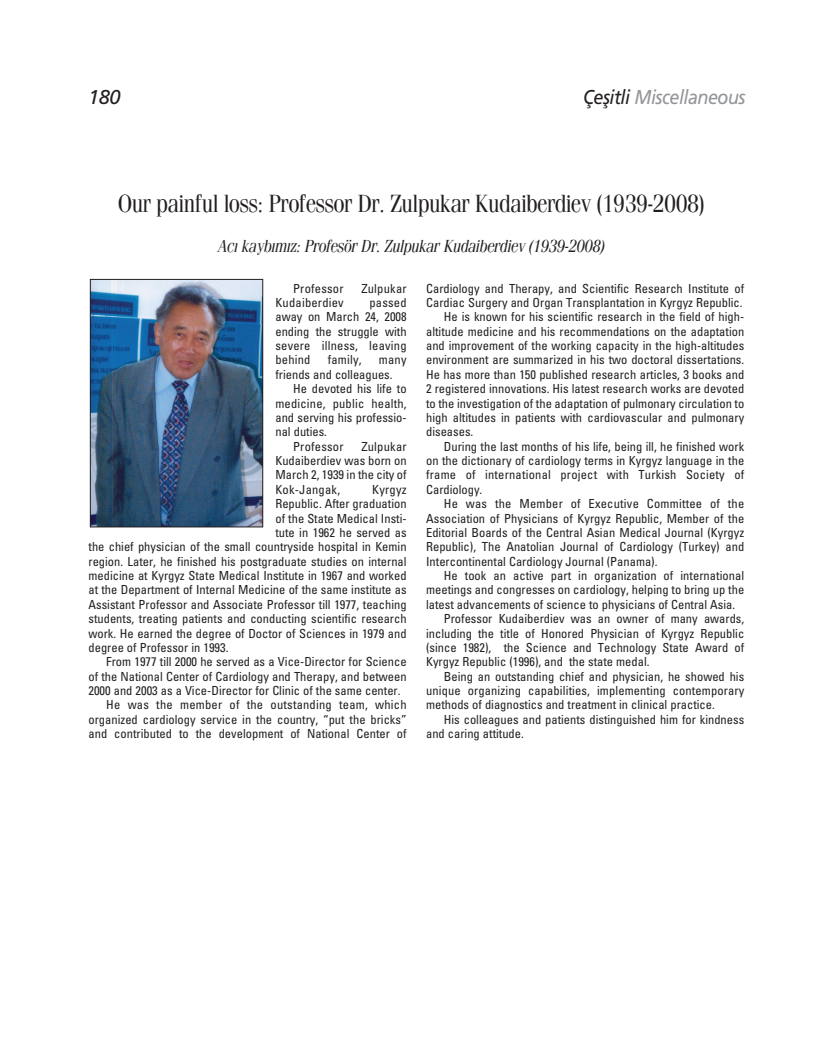
<style>
.page{position:relative;width:833px;height:1063px;background:#fff}
.page>*{position:absolute;margin:0;border:0;box-sizing:border-box;transform-origin:0 0}
.t1{font:25px "Fenice";letter-spacing:-.025em;color:#231f20;scale:.9 1}
.t2{font:italic 20px "Frutiger";letter-spacing:-.03em;color:#939598;scale:.9 1}
.t3{font:italic 20px "Frutiger";color:#231f20}
.t4{font:italic 17.5px "Fenice";letter-spacing:-.025em;color:#231f20;scale:.9 1}
.t5{font:condensed 12.5px/14.4px "Univers";color:#231f20;text-align:justify}
.t6{font:condensed 12.5px "Univers";letter-spacing:.02em;color:#231f20}
.s1{color:#231f20}
</style>
<div class="page">
<img style="left:92px;top:281px;width:169px;height:244px">
<div style="left:90px;top:279px;width:173px;height:248px;border:1px solid #231f20"></div>
<h2 class="t3" style="left:88px;top:89px;width:34px">180</h2>
<h2 class="t2" style="left:583px;top:89px;width:182px"><span class="s1">Çeflitli</span> Miscellaneous</h2>
<h1 class="t1" style="left:118px;top:195px;width:653px">Our painful loss: Professor Dr. Zulpukar Kudaiberdiev (1939-2008)</h1>
<h3 class="t4" style="left:217px;top:240px;width:431px">Ac› kayb›m›z: Profesör Dr. Zulpukar Kudaiberdiev (1939-2008)</h3>
<p class="t6" style="left:293px;top:284px;width:52px">Professor</p>
<p class="t6" style="left:361px;top:284px;width:47px">Zulpukar</p>
<p class="t6" style="left:275px;top:298px;width:70px">Kudaiberdiev</p>
<p class="t5" style="left:275px;top:296px;width:133px;text-indent:94px">passed away on March 24, 2008 ending the struggle with severe illness, leaving behind</p>
<p class="t5" style="left:328px;top:354px;width:35px">family,</p>
<p class="t5" style="left:275px;top:354px;width:133px;text-indent:103px">many friends and colleagues.</p>
<p class="t5" style="left:293px;top:383px;width:115px">He devoted his life to</p>
<p class="t5" style="left:275px;top:397px;width:133px">medicine, public health,</p>
<p class="t5" style="left:275px;top:411px;width:133px">and serving his professio-</p>
<p class="t5" style="left:275px;top:426px;width:53px">nal duties.</p>
<p class="t6" style="left:293px;top:442px;width:52px">Professor</p>
<p class="t5" style="left:275px;top:440px;width:133px;text-indent:86px">Zulpukar Kudaiberdiev was born on March 2, 1939 in the city of Kok-Jangak,</p>
<p class="t5" style="left:372px;top:483px;width:36px">Kyrgyz</p>
<p class="t5" style="left:275px;top:498px;width:133px">Republic. After graduation</p>
<p class="t5" style="left:275px;top:512px;width:133px">of the State Medical Insti-</p>
<p class="t5" style="left:275px;top:526px;width:133px">tute in 1962 he served as</p>
<p class="t5" style="left:88px;top:541px;width:319px">the chief physician of the small countryside hospital in Kemin</p>
<p class="t5" style="left:88px;top:555px;width:319px">region. Later, he finished his postgraduate studies on internal</p>
<p class="t5" style="left:88px;top:570px;width:320px">medicine at Kyrgyz State Medical Institute in 1967 and worked</p>
<p class="t5" style="left:88px;top:584px;width:319px">at the Department of Internal Medicine of the same institute as</p>
<p class="t5" style="left:88px;top:598px;width:320px">Assistant Professor and Associate Professor till 1977, teaching</p>
<p class="t5" style="left:88px;top:613px;width:319px">students, treating patients and conducting scientific research</p>
<p class="t5" style="left:88px;top:627px;width:319px">work. He earned the degree of Doctor of Sciences in 1979 and</p>
<p class="t5" style="left:88px;top:641px;width:141px">degree of Professor in 1993.</p>
<p class="t5" style="left:106px;top:656px;width:302px">From 1977 till 2000 he served as a Vice-Director for Science</p>
<p class="t5" style="left:88px;top:670px;width:319px">of the National Center of Cardiology and Therapy, and between</p>
<p class="t5" style="left:88px;top:685px;width:313px">2000 and 2003 as a Vice-Director for Clinic of the same center.</p>
<p class="t6" style="left:106px;top:700px;width:302px">He was the member of the outstanding team, which</p>
<p class="t5" style="left:88px;top:713px;width:319px">organized cardiology service in the country, “put the bricks”</p>
<p class="t5" style="left:88px;top:728px;width:319px">and contributed to the development of National Center of</p>
<p class="t5" style="left:426px;top:282px;width:319px">Cardiology and Therapy, and Scientific Research Institute of</p>
<p class="t5" style="left:426px;top:296px;width:318px">Cardiac Surgery and Organ Transplantation in Kyrgyz Republic.</p>
<p class="t5" style="left:444px;top:311px;width:302px">He is known for his scientific research in the field of high-</p>
<p class="t5" style="left:426px;top:325px;width:320px">altitude medicine and his recommendations on the adaptation</p>
<p class="t5" style="left:426px;top:340px;width:319px">and improvement of the working capacity in the high-altitudes</p>
<p class="t5" style="left:426px;top:354px;width:319px">environment are summarized in his two doctoral dissertations.</p>
<p class="t5" style="left:426px;top:368px;width:319px">He has more than 150 published research articles, 3 books and</p>
<p class="t5" style="left:426px;top:383px;width:319px">2 registered innovations. His latest research works are devoted</p>
<p class="t5" style="left:426px;top:397px;width:319px">to the investigation of the adaptation of pulmonary circulation to</p>
<p class="t5" style="left:426px;top:411px;width:319px">high altitudes in patients with cardiovascular and pulmonary</p>
<p class="t5" style="left:426px;top:426px;width:49px">diseases.</p>
<p class="t5" style="left:444px;top:440px;width:302px">During the last months of his life, being ill, he finished work</p>
<p class="t5" style="left:426px;top:455px;width:319px">on the dictionary of cardiology terms in Kyrgyz language in the</p>
<p class="t6" style="left:426px;top:470px;width:320px">frame of international project with Turkish Society of</p>
<p class="t5" style="left:426px;top:483px;width:58px">Cardiology.</p>
<p class="t6" style="left:444px;top:499px;width:302px">He was the Member of Executive Committee of the</p>
<p class="t5" style="left:426px;top:512px;width:320px">Association of Physicians of Kyrgyz Republic, Member of the</p>
<p class="t5" style="left:426px;top:526px;width:319px">Editorial Boards of the Central Asian Medical Journal (Kyrgyz</p>
<p class="t5" style="left:426px;top:541px;width:319px">Republic), The Anatolian Journal of Cardiology (Turkey) and</p>
<p class="t5" style="left:426px;top:555px;width:233px">Intercontinental Cardiology Journal (Panama).</p>
<p class="t5" style="left:444px;top:570px;width:302px">He took an active part in organization of international</p>
<p class="t5" style="left:426px;top:584px;width:319px">meetings and congresses on cardiology, helping to bring up the</p>
<p class="t5" style="left:426px;top:598px;width:311px">latest advancements of science to physicians of Central Asia.</p>
<p class="t5" style="left:444px;top:613px;width:302px">Professor Kudaiberdiev was an owner of many awards,</p>
<p class="t5" style="left:426px;top:627px;width:319px">including the title of Honored Physician of Kyrgyz Republic</p>
<p class="t5" style="left:426px;top:641px;width:319px">(since 1982), the Science and Technology State Award of</p>
<p class="t5" style="left:426px;top:656px;width:225px">Kyrgyz Republic (1996), and the state medal.</p>
<p class="t5" style="left:444px;top:670px;width:302px">Being an outstanding chief and physician, he showed his</p>
<p class="t5" style="left:426px;top:685px;width:320px">unique organizing capabilities, implementing contemporary</p>
<p class="t5" style="left:426px;top:699px;width:290px">methods of diagnostics and treatment in clinical practice.</p>
<p class="t5" style="left:444px;top:713px;width:302px">His colleagues and patients distinguished him for kindness</p>
<p class="t5" style="left:426px;top:728px;width:99px">and caring attitude.</p>
</div>
